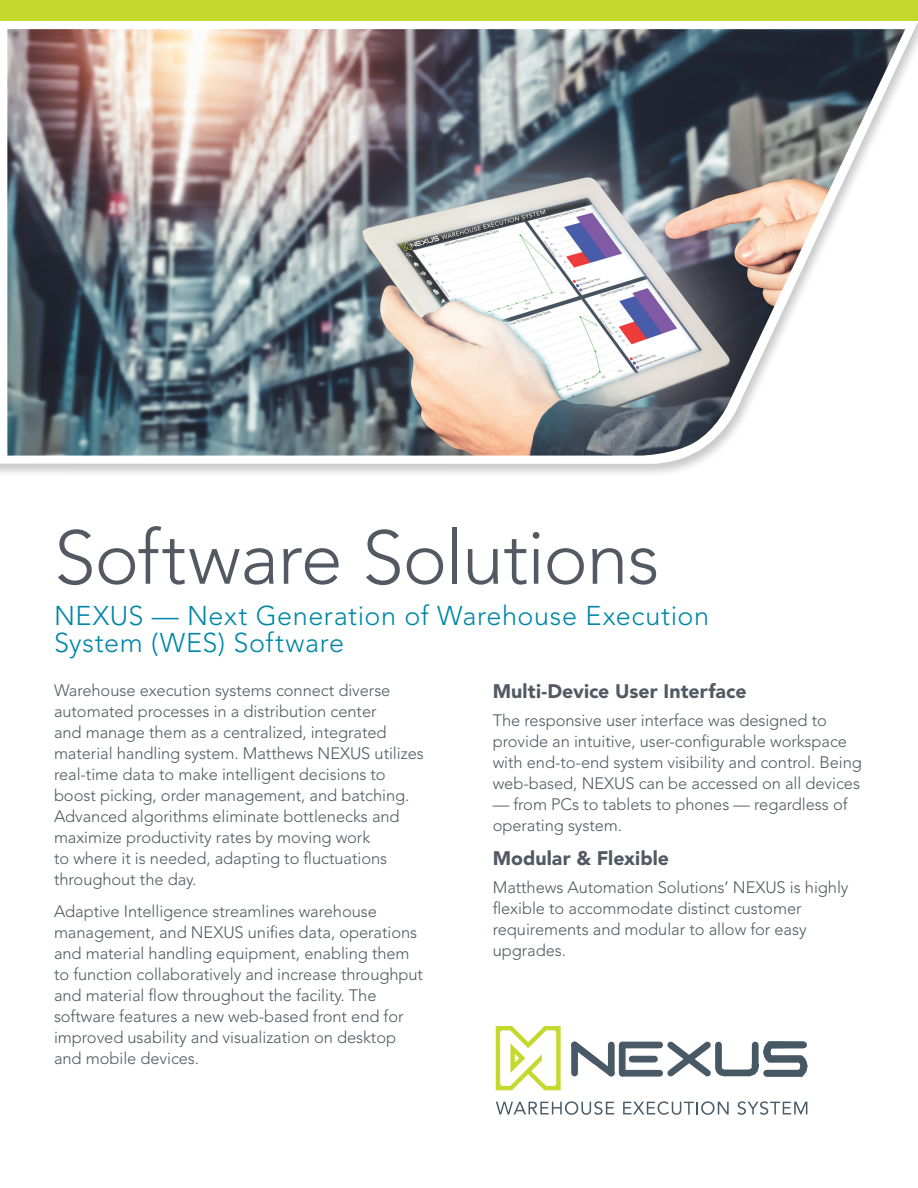
<style>
.page{position:relative;width:918px;height:1188px;background:#fff}
.page>*{position:absolute;margin:0;border:0;box-sizing:border-box;transform-origin:0 0}
.t1{font:300 75px "Avenir LT Std";letter-spacing:-.015em;color:#535962}
.t2{font:300 27px/27px "Avenir LT Std";letter-spacing:.02em;color:#0087a7}
.t3{font:900 19.5px "Avenir LT Std";color:#535962}
.t4{font:300 16.5px/21px "Avenir LT Std";letter-spacing:-.005em;color:#535962}
</style>
<div class="page">
<div style="left:0;top:0;width:918px;height:478px;background:#231f20;opacity:.24"></div>
<svg style="left:0;top:21px;width:918px;height:443px"></svg>
<img style="left:7px;top:29px;width:898px;height:427px">
<svg style="left:496px;top:1101px;width:118px;height:14px"></svg>
<svg style="left:623px;top:1101px;width:106px;height:14px"></svg>
<svg style="left:737px;top:1101px;width:70px;height:14px"></svg>
<div style="left:623px;top:1042px;width:37px;height:6px;background:#495a66"></div>
<div style="left:632px;top:1056px;width:23px;height:6px;background:#495a66"></div>
<div style="left:623px;top:1070px;width:37px;height:7px;background:#495a66"></div>
<div style="left:619px;top:1045px;width:7px;height:28px;background:#495a66"></div>
<svg style="left:661px;top:1041px;width:147px;height:36px"></svg>
<svg style="left:496px;top:1026px;width:125px;height:64px"></svg>
<div style="left:0;top:0;width:918px;height:21px;background:#c4d82d"></div>
<h1 class="t1" style="left:54px;top:514px;width:607px">Software Solutions</h1>
<h2 class="t2" style="left:54px;top:603px;width:657px">NEXUS — Next Generation of Warehouse Execution<br>System (WES) Software</h2>
<p class="t4" style="left:54px;top:680px;width:371px">Warehouse execution systems connect diverse automated processes in a distribution center<br>and manage them as a centralized, integrated material handling system. Matthews NEXUS utilizes real-time data to make intelligent decisions to boost picking, order management, and batching.<br>Advanced algorithms eliminate bottlenecks and maximize productivity rates by moving work<br>to where it is needed, adapting to fluctuations throughout the day.</p>
<p class="t4" style="left:54px;top:901px;width:371px">Adaptive Intelligence streamlines warehouse management, and NEXUS unifies data, operations and material handling equipment, enabling them to function collaboratively and increase throughput and material flow throughout the facility. The software features a new web-based front end for improved usability and visualization on desktop and mobile devices.</p>
<p class="t3" style="left:493px;top:680px;width:255px">Multi-Device User Interface</p>
<p class="t4" style="left:493px;top:710px;width:371px">The responsive user interface was designed to provide an intuitive, user-configurable workspace with end-to-end system visibility and control. Being web-based, NEXUS can be accessed on all devices</p>
<p class="t4" style="left:493px;top:794px;width:356px">— from PCs to tablets to phones — regardless of operating system.</p>
<p class="t3" style="left:493px;top:847px;width:178px">Modular &amp; Flexible</p>
<p class="t4" style="left:493px;top:877px;width:357px">Matthews Automation Solutions’ NEXUS is highly flexible to accommodate distinct customer requirements and modular to allow for easy upgrades.</p>
</div>
